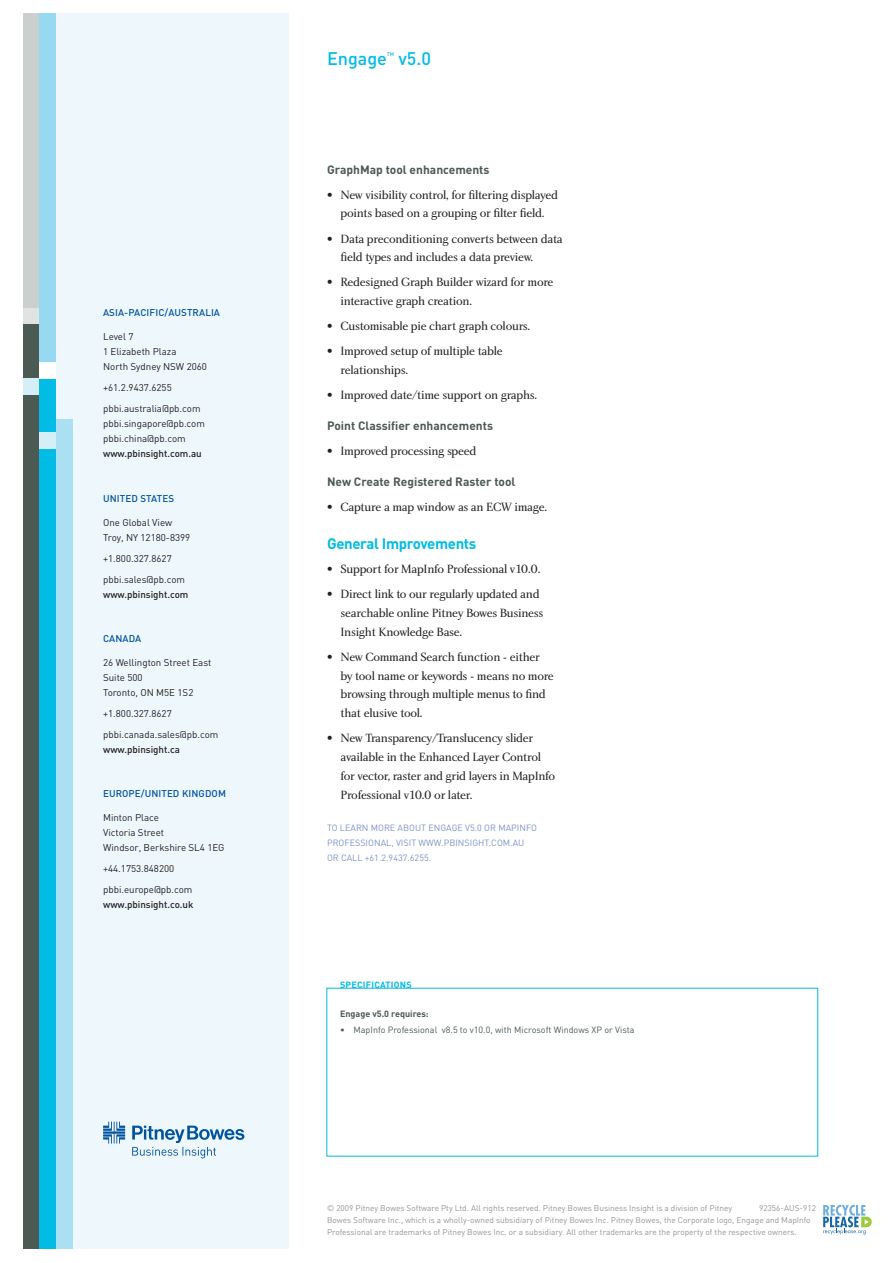
<style>
.page{position:relative;width:893px;height:1263px;background:#fff}
.page>*{position:absolute;margin:0;border:0;box-sizing:border-box;transform-origin:0 0}
.t1{font:500 18px "DIN";color:#02bce5}
.t2{font:700 15px "DIN";letter-spacing:-.025em;color:#02bce4}
.t3{font:12.3px/18.8px "Charlotte Book Plain";letter-spacing:-.025em;color:#231f20}
.t4{font:700 12px "DIN";color:#4b5a52}
.t5{font:9.75px/15px "DIN";color:#231f20}
.t6{font:500 9.75px "DIN";color:#231f20}
.t7{font:500 9.75px "DIN";letter-spacing:.01em;color:#01539e}
.t8{font:9px "DIN";color:#7c93c6}
.t9{font:9px "DIN";color:#4b5a52}
.t10{font:700 9px "DIN";color:#4b5a52}
.t11{font:700 9px "DIN";letter-spacing:.025em;color:#02bce4}
.t12{font:8.25px/12px "DIN";color:#939598}
.t13{font:500 5.25px "DIN";color:#02bce5}
</style>
<div class="page">
<div style="left:58px;top:14px;width:231px;height:1235px;background:#eef8fc"></div>
<div style="left:23px;top:14px;width:17px;height:294px;background:#c9d0cd"></div>
<div style="left:23px;top:308px;width:17px;height:16px;background:#dfe3e1"></div>
<div style="left:23px;top:325px;width:17px;height:924px;background:#4b5a52"></div>
<div style="left:23px;top:378px;width:17px;height:16px;background:#d5eff8"></div>
<div style="left:40px;top:14px;width:16px;height:349px;background:#96d9f0"></div>
<div style="left:40px;top:370px;width:16px;height:879px;background:#02bce5"></div>
<div style="left:40px;top:362px;width:16px;height:16px;background:#fff"></div>
<div style="left:40px;top:432px;width:16px;height:16px;background:#d5eff8"></div>
<div style="left:56px;top:14px;width:17px;height:420px;background:#eef8fc"></div>
<div style="left:56px;top:420px;width:17px;height:829px;background:#abe0f3"></div>
<svg style="left:103px;top:1121px;width:141px;height:37px"></svg>
<svg style="left:823px;top:1205px;width:49px;height:29px"></svg>
<p class="t7" style="left:103px;top:307px;width:97px">ASIA-PAC IFIC/AUSTRAL</p>
<p class="t7" style="left:211px;top:307px;width:10px">IA</p>
<p class="t5" style="left:103px;top:329px;width:105px">Level 7<br>1 Elizabeth Plaza<br>North Sydney NSW 2060</p>
<p class="t5" style="left:103px;top:377px;width:99px;line-height:21px">+61.2.9437.6255 pbbi.australia@pb.com</p>
<p class="t5" style="left:103px;top:416px;width:103px">pbbi.singapore@pb.com pbbi.china@pb.com</p>
<p class="t6" style="left:103px;top:448px;width:100px">www.pbinsight.com.au</p>
<p class="t7" style="left:103px;top:492px;width:73px">UN ITED STATES</p>
<p class="t5" style="left:103px;top:514px;width:89px">One Global View<br>Troy, NY 12180-8399</p>
<p class="t5" style="left:103px;top:547px;width:83px;line-height:21px">+1.800.327.8627 pbbi.sales@pb.com</p>
<p class="t6" style="left:103px;top:588px;width:87px">www.pbinsight.com</p>
<p class="t7" style="left:103px;top:632px;width:8px">CANADA</p>
<p class="t5" style="left:103px;top:655px;width:110px">26 Wellington Street East<br>Suite 500<br>Toronto, ON M5E 1S2</p>
<p class="t5" style="left:103px;top:703px;width:117px;line-height:21px">+1.800.327.8627 pbbi.canada.sales@pb.com</p>
<p class="t6" style="left:103px;top:743px;width:78px">www.pbinsight.ca</p>
<p class="t7" style="left:103px;top:787px;width:13px">EURO</p>
<p class="t7" style="left:129px;top:787px;width:71px">PE/UN ITED KINGDO</p>
<p class="t7" style="left:218px;top:787px;width:9px">M</p>
<p class="t5" style="left:103px;top:810px;width:123px">Minton Place<br>Victoria Street<br>Windsor, Berkshire SL4 1EG</p>
<p class="t5" style="left:103px;top:858px;width:91px;line-height:21px">+44.1753.848200 pbbi.europe@pb.com</p>
<p class="t6" style="left:103px;top:898px;width:92px">www.pbinsight.co.uk</p>
<h1 class="t1" style="left:327px;top:47px;width:61px">Engage</h1>
<p class="t13" style="left:387px;top:51px;width:9px">TM</p>
<h1 class="t1" style="left:398px;top:47px;width:34px">v5.0</h1>
<p class="t4" style="left:327px;top:162px;width:164px">GraphMap tool enhancements</p>
<p class="t3" style="left:327px;top:186px;width:232px;text-align:center">• New visibility control, for filtering displayed points based on a grouping or filter field.</p>
<p class="t3" style="left:340px;top:229px;width:224px;text-indent:-14px">• Data preconditioning converts between data field types and includes a data preview.</p>
<p class="t3" style="left:340px;top:273px;width:215px;text-indent:-14px">• Redesigned Graph Builder wizard for more interactive graph creation.</p>
<p class="t3" style="left:327px;top:317px;width:205px">• Customisable pie chart graph colours.</p>
<p class="t3" style="left:340px;top:342px;width:164px;text-indent:-14px">• Improved setup of multiple table relationships.</p>
<p class="t3" style="left:327px;top:385px;width:212px">• Improved date/time support on graphs.</p>
<p class="t4" style="left:327px;top:417px;width:168px">Point Classifier enhancements</p>
<p class="t3" style="left:327px;top:441px;width:151px">• Improved processing speed</p>
<p class="t4" style="left:327px;top:473px;width:190px">New Create Registered Raster tool</p>
<p class="t3" style="left:327px;top:497px;width:222px">• Capture a map window as an ECW image.</p>
<p class="t2" style="left:327px;top:534px;width:151px">General Improvements</p>
<p class="t3" style="left:327px;top:560px;width:215px">• Support for MapInfo Professional v10.0.</p>
<p class="t3" style="left:340px;top:585px;width:204px;text-indent:-14px">• Direct link to our regularly updated and searchable online Pitney Bowes Business<br>Insight Knowledge Base.</p>
<p class="t3" style="left:340px;top:648px;width:215px;text-indent:-14px">• New Command Search function - either by tool name or keywords - means no more browsing through multiple menus to find that elusive tool.</p>
<p class="t3" style="left:340px;top:729px;width:216px;text-indent:-14px">• New Transparency/Translucency slider available in the Enhanced Layer Control for vector, raster and grid layers in MapInfo Professional v10.0 or later.</p>
<p class="t8" style="left:327px;top:822px;width:16px">to lea</p>
<p class="t8" style="left:356px;top:822px;width:44px">rnmo reabout</p>
<p class="t8" style="left:428px;top:822px;width:2px">engage</p>
<p class="t8" style="left:465px;top:822px;width:36px">v5.0 or mapin</p>
<p class="t8" style="left:526px;top:822px;width:11px">fo</p>
<p class="t8" style="left:327px;top:837px;width:25px">professional</p>
<p class="t8" style="left:391px;top:837px;width:7px">, visit</p>
<p class="t8" style="left:419px;top:837px;width:4px">www</p>
<p class="t8" style="left:441px;top:837px;width:5px">.pbinsig</p>
<p class="t8" style="left:478px;top:837px;width:16px">ht.com</p>
<p class="t8" style="left:510px;top:837px;width:7px">.au</p>
<p class="t8" style="left:327px;top:852px;width:21px">or call</p>
<p class="t8" style="left:365px;top:852px;width:68px">+61.2.9437.6255.</p>
<p class="t11" style="left:340px;top:979px;width:73px">SPECIFICATIONS</p>
<p class="t10" style="left:340px;top:1007px;width:90px">Engage v5.0 requires:</p>
<p class="t9" style="left:340px;top:1024px;width:296px">• MapInfo Professional v8.5 to v10.0, with Microsoft Windows XP or Vista</p>
<p class="t12" style="left:327px;top:1202px;width:490px;text-indent:432px">92356-AUS-912<br>Bowes Software Inc., which is a wholly-owned subsidiary of Pitney Bowes Inc. Pitney Bowes, the Corporate logo, Engage and MapInfo<br>Professional are trademarks of Pitney Bowes Inc. or a subsidiary. All other trademarks are the property of the respective owners.</p>
<p class="t12" style="left:327px;top:1202px;width:407px">© 2009 Pitney Bowes Software Pty Ltd. All rights reserved. Pitney Bowes Business Insight is a division of Pitney</p>
</div>
